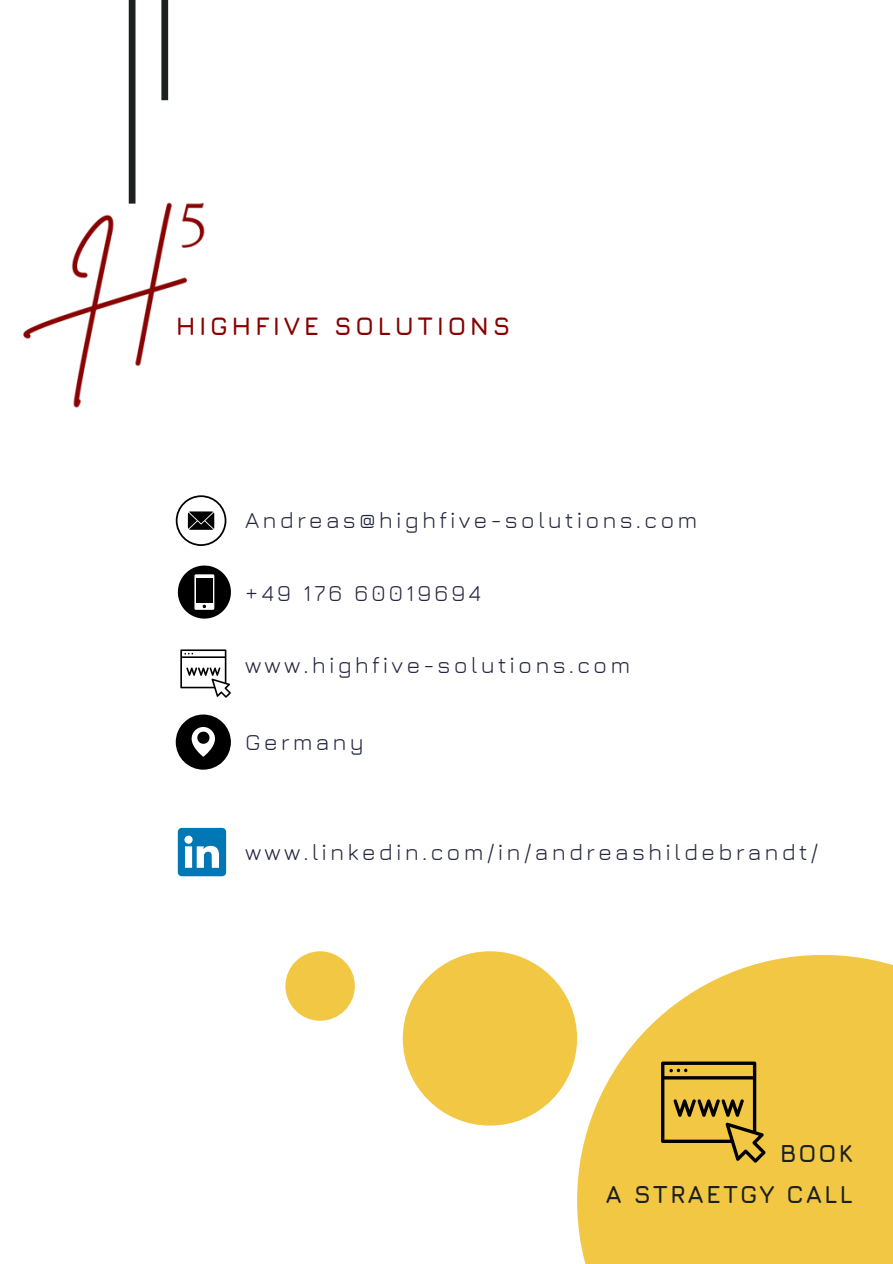
<style>
.page{position:relative;width:893px;height:1264px;background:#fff}
.page>*{position:absolute;margin:0;border:0;box-sizing:border-box;transform-origin:0 0}
.t1{font:700 25.35px "Jura";letter-spacing:.14em;color:#800}
.t2{font:700 24.75px "Jura";letter-spacing:.08em;color:#1c2120}
.t3{font:23.25px "Jura";letter-spacing:.135em;color:#22263e}
</style>
<div class="page">
<svg style="left:577px;top:955px;width:315px;height:308px;fill:#f2c744"></svg>
<img style="left:23px;top:0;width:204px;height:525px">
<svg style="left:176px;top:495px;width:50px;height:51px"></svg>
<svg style="left:178px;top:565px;width:53px;height:53px"></svg>
<svg style="left:180px;top:649px;width:51px;height:48px"></svg>
<div style="left:403px;top:951px;width:174px;height:174px;background:#f2c744;border-radius:50%"></div>
<div style="left:285px;top:951px;width:70px;height:69px;background:#f2c744;border-radius:50%"></div>
<svg style="left:661px;top:1061px;width:104px;height:101px;background:#b99834"></svg>
<svg style="left:176px;top:714px;width:55px;height:55px"></svg>
<svg style="left:178px;top:827px;width:48px;height:49px"></svg>
<p class="t1" style="left:176px;top:310px;width:336px">HIGHFIVE SOLUTIONS</p>
<p class="t3" style="left:245px;top:505px;width:454px">Andreas@highfive-solutions.com</p>
<p class="t3" style="left:245px;top:578px;width:237px">+49 176 60019694</p>
<p class="t3" style="left:245px;top:650px;width:386px">www.highfive-solutions.com</p>
<p class="t3" style="left:245px;top:727px;width:120px">Germany</p>
<p class="t3" style="left:245px;top:837px;width:574px">www.linkedin.com/in/andreashildebrandt/</p>
<p class="t2" style="left:779px;top:1137px;width:75px">BOOK</p>
<h1 class="t2" style="left:605px;top:1179px;width:249px">A STRAETGY CALL</h1>
</div>
